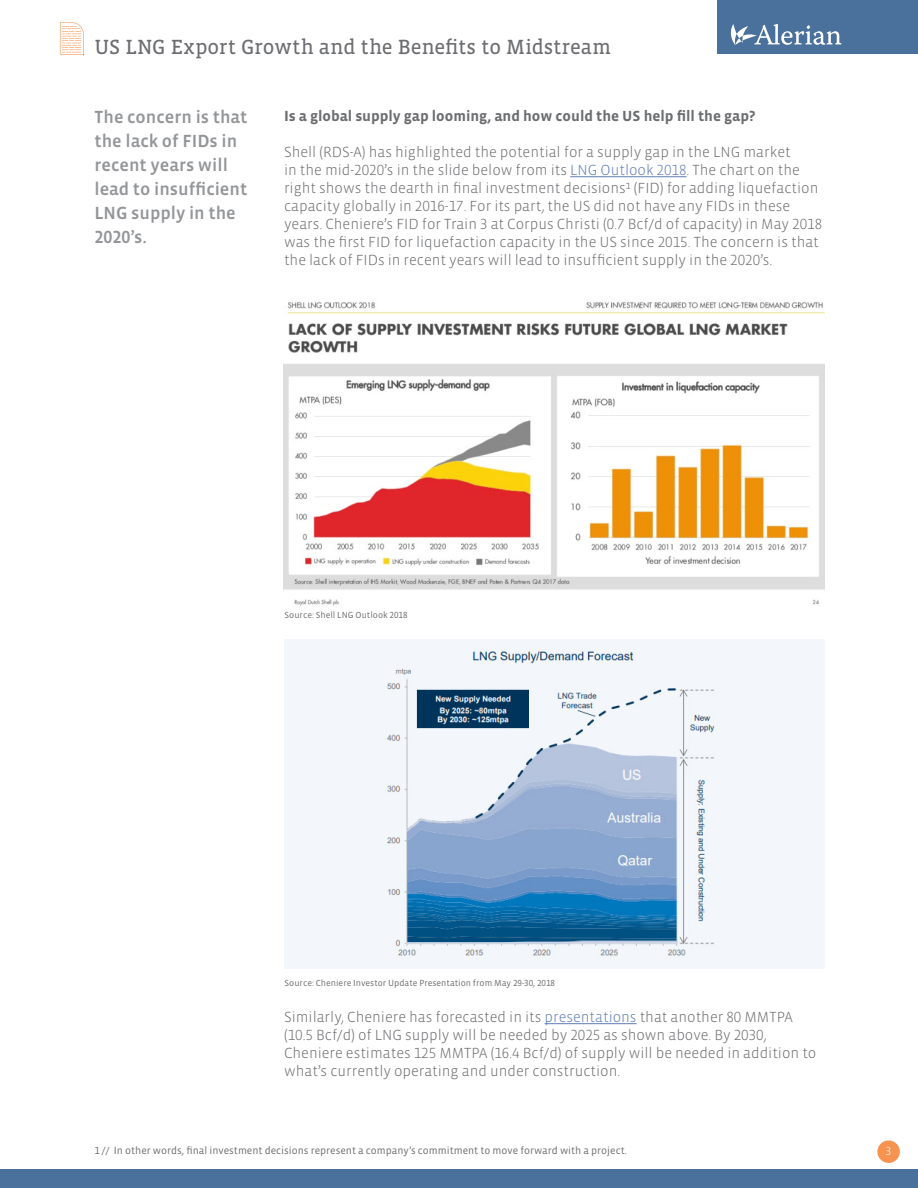
<style>
.page{position:relative;width:918px;height:1188px;background:#fff}
.page>*{position:absolute;margin:0;border:0;box-sizing:border-box;transform-origin:0 0}
.t1{font:21px "Vista Slab OT";letter-spacing:-.005em;color:#6c6d70}
.t2{font:500 18px/24px "Vista Sans OT";color:#939598}
.t3{font:300 15px/18px "Vista Sans OT";color:#6c6d70}
.t4{font:700 15px "Vista Sans OT";color:#6c6d70}
.t5{font:300 12px "Vista Sans OT";color:#fff}
.t6{font:10.5px "Vista Sans OT";color:#6c6d70}
.t7{font:9px "Vista Sans OT";color:#6c6d70}
.s1{color:#607eb4}
</style>
<div class="page">
<div style="left:0;top:1169px;width:918px;height:19px;background:#4a709c"></div>
<div style="left:877px;top:1140px;width:23px;height:23px;background:#f69351;border-radius:50%"></div>
<hr style="left:570px;top:176px;width:117px;height:1px;background:#607eb4">
<hr style="left:545px;top:1023px;width:92px;height:1px;background:#607eb4">
<img style="left:284px;top:302px;width:540px;height:304px">
<div style="left:284px;top:639px;width:540px;height:330px;background:#f3f6fb"></div>
<img style="left:386px;top:651px;width:329px;height:305px">
<div style="left:718px;top:0;width:200px;height:54px;background:#4a709c"></div>
<svg style="left:730px;top:24px;width:111px;height:21px"></svg>
<svg style="left:60px;top:22px;width:25px;height:34px"></svg>
<p class="t1" style="left:94px;top:36px;width:518px">US LNG Export Growth and the Benefits to Midstream</p>
<p class="t2" style="left:94px;top:106px;width:155px">The concern is that the lack of FIDs in recent years will lead to insufficient<br>LNG supply in the<br>2020’s.</p>
<p class="t4" style="left:284px;top:108px;width:473px">Is a global supply gap looming, and how could the US help fill the gap?</p>
<p class="t3" style="left:284px;top:143px;width:540px">Shell (RDS-A) has highlighted the potential for a supply gap in the LNG market<br>in the mid-2020’s in the slide below from its <span class="s1">LNG Outlook 2018</span>. The chart on the right shows the dearth in final investment decisions1 (FID) for adding liquefaction capacity globally in 2016-17. For its part, the US did not have any FIDs in these years. Cheniere’s FID for Train 3 at Corpus Christi (0.7 Bcf/d of capacity) in May 2018 was the first FID for liquefaction capacity in the US since 2015. The concern is that the lack of FIDs in recent years will lead to insufficient supply in the 2020’s.</p>
<p class="t7" style="left:285px;top:610px;width:124px">Source: Shell LNG Outlook 2018</p>
<p class="t7" style="left:285px;top:978px;width:272px">Source: Cheniere Investor Update Presentation from May 29-30, 2018</p>
<p class="t3" style="left:284px;top:1008px;width:534px">Similarly, Cheniere has forecasted in its <span class="s1">presentations</span> that another 80 MMTPA (10.5 Bcf/d) of LNG supply will be needed by 2025 as shown above. By 2030, Cheniere estimates 125 MMTPA (16.4 Bcf/d) of supply will be needed in addition to what’s currently operating and under construction.</p>
<p class="t6" style="left:94px;top:1145px;width:534px">1 // In other words, final investment decisions represent a company’s commitment to move forward with a project.</p>
<p class="t5" style="left:886px;top:1145px;width:7px">3</p>
</div>
